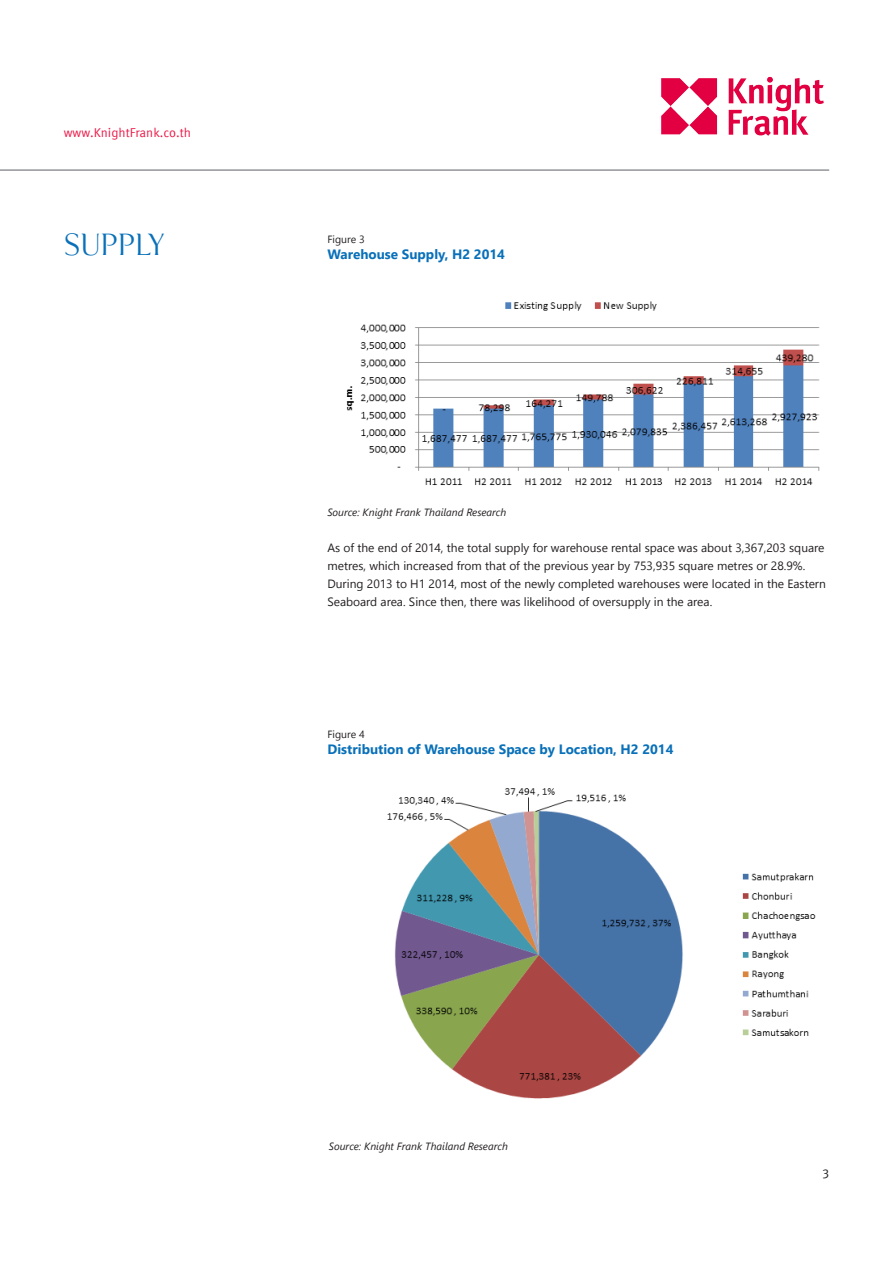
<style>
.page{position:relative;width:893px;height:1263px;background:#fff}
.page>*{position:absolute;margin:0;border:0;box-sizing:border-box;transform-origin:0 0}
.t1{font:27px "KF Display";color:#0970b9}
.t2{font:700 13.5px "Segoe UI";color:#0970b9}
.t3{font:12.75px "KF Meta OT";color:#ed1747}
.t4{font:12.75px "KF Meta OT";color:#231f20}
.t5{font:12px/18px "Segoe UI";color:#231f20}
.t6{font:italic 10.5px "Segoe UI";color:#231f20}
.t7{font:10.5px "Segoe UI";color:#231f20}
</style>
<div class="page">
<hr style="left:0;top:169px;width:829px;height:2px;background:#939598">
<img style="left:661px;top:76px;width:163px;height:60px">
<img style="left:346px;top:301px;width:474px;height:184px">
<img style="left:387px;top:788px;width:429px;height:311px">
<p class="t3" style="left:64px;top:125px;width:129px">www.KnightFrank.co.th</p>
<h1 class="t1" style="left:64px;top:229px;width:103px">SUpply</h1>
<p class="t7" style="left:327px;top:231px;width:39px">Figure 3</p>
<p class="t2" style="left:327px;top:244px;width:179px">Warehouse Supply, H2 2014</p>
<p class="t6" style="left:327px;top:505px;width:180px">Source: Knight Frank Thailand Research</p>
<p class="t5" style="left:327px;top:539px;width:500px">As of the end of 2014, the total supply for warehouse rental space was about 3,367,203 square metres, which increased from that of the previous year by 753,935 square metres or 28.9%.<br>During 2013 to H1 2014, most of the newly completed warehouses were located in the Eastern Seaboard area. Since then, there was likelihood of oversupply in the area.</p>
<p class="t7" style="left:327px;top:726px;width:39px">Figure 4</p>
<p class="t2" style="left:327px;top:738px;width:347px">Distribution of Warehouse Space by Location, H2 2014</p>
<p class="t6" style="left:329px;top:1138px;width:180px">Source: Knight Frank Thailand Research</p>
<p class="t4" style="left:822px;top:1166px;width:8px">3</p>
</div>
